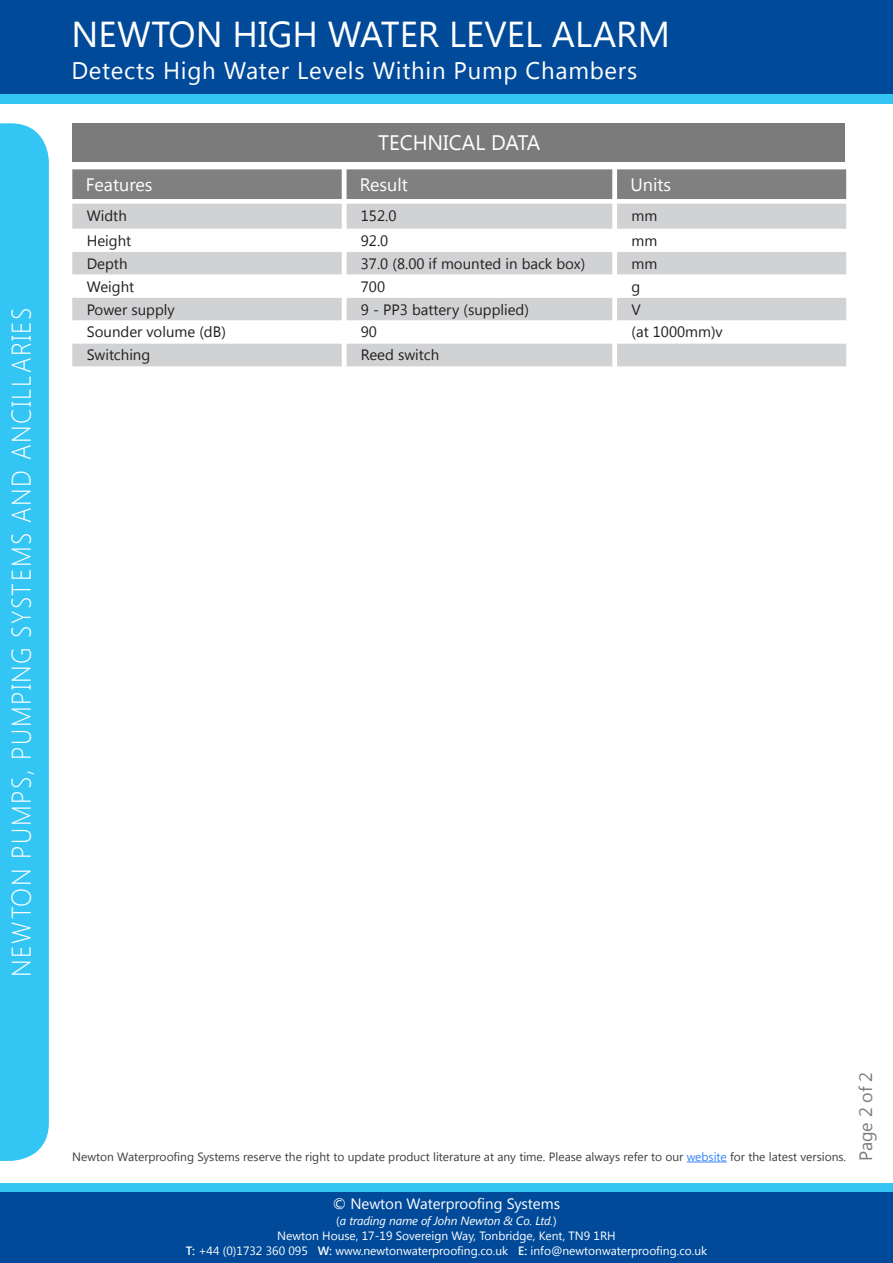
<style>
.page{position:relative;width:893px;height:1263px;background:#fff}
.page>*{position:absolute;margin:0;border:0;box-sizing:border-box;transform-origin:0 0}
.t1{font:36px "Segoe UI";color:#fff}
.t2{font:300 27px "Segoe UI";letter-spacing:.06em;color:#fff;scale:.92 1}
.t3{font:24px "Segoe UI";letter-spacing:.03em;color:#fff}
.Table_header_title{font:21px "Segoe UI";color:#fff}
.Header_text{font:18px "Segoe UI";color:#fff}
.t4{font:18px "Segoe UI";letter-spacing:-.01em;color:#7b7b7b}
.Sergoe_10_black_body{font:15px "Segoe UI";color:#231f20}
.t5{font:15px "Segoe UI";color:#fff}
.t6{font:12px/15.6px "Segoe UI";color:#fff;text-align:center}
.t7{font:12px "Segoe UI";color:#3e3e3f}
.s1{color:#3484ff}
.s2{font-style:italic}
.s3{font-weight:600}
</style>
<div class="page">
<div style="left:0;top:0;width:893px;height:94px;background:#014a99"></div>
<div style="left:0;top:94px;width:893px;height:9px;background:#33c5f3"></div>
<div style="left:0;top:1191px;width:893px;height:72px;background:#014a99"></div>
<div style="left:0;top:1183px;width:893px;height:8px;background:#33c5f3"></div>
<div style="left:0;top:123px;width:49px;height:1038px;background:#33c5f3"></div>
<hr style="left:687px;top:1161px;width:40px;height:1px;background:#3484ff">
<div style="left:72px;top:123px;width:773px;height:39px;background:#7b7b7b"></div>
<svg style="left:72px;top:169px;width:774px;height:35px;background:#949494"></svg>
<svg style="left:72px;top:204px;width:774px;height:162px;fill:#d1d2d4"></svg>
<h2 class="t2" style="left:3px;top:977px;width:729px;rotate:-90deg">NEWTON PUMPS, PUMPING SYSTEMS AND ANCILLARIES</h2>
<h1 class="t1" style="left:71px;top:9px;width:600px">NEWTON HIGH WATER LEVEL ALARM</h1>
<h3 class="t3" style="left:71px;top:54px;width:567px">Detects High Water Levels Within Pump Chambers</h3>
<p class="Table_header_title" style="left:378px;top:128px;width:164px">TECHNICAL DATA</p>
<p class="Header_text" style="left:86px;top:172px;width:68px">Features</p>
<p class="Header_text" style="left:360px;top:172px;width:49px">Result</p>
<p class="Header_text" style="left:630px;top:172px;width:42px">Units</p>
<p class="Sergoe_10_black_body" style="left:87px;top:205px;width:42px">Width</p>
<p class="Sergoe_10_black_body" style="left:361px;top:205px;width:37px">152.0</p>
<p class="Sergoe_10_black_body" style="left:631px;top:205px;width:27px">mm</p>
<p class="Sergoe_10_black_body" style="left:87px;top:230px;width:46px">Height</p>
<p class="Sergoe_10_black_body" style="left:361px;top:230px;width:29px">92.0</p>
<p class="Sergoe_10_black_body" style="left:631px;top:230px;width:27px">mm</p>
<p class="Sergoe_10_black_body" style="left:87px;top:253px;width:42px">Depth</p>
<p class="Sergoe_10_black_body" style="left:361px;top:253px;width:226px">37.0 (8.00 if mounted in back box)</p>
<p class="Sergoe_10_black_body" style="left:631px;top:253px;width:27px">mm</p>
<p class="Sergoe_10_black_body" style="left:87px;top:276px;width:49px">Weight</p>
<p class="Sergoe_10_black_body" style="left:361px;top:276px;width:26px">700</p>
<p class="Sergoe_10_black_body" style="left:631px;top:276px;width:10px">g</p>
<p class="Sergoe_10_black_body" style="left:87px;top:299px;width:89px">Power supply</p>
<p class="Sergoe_10_black_body" style="left:361px;top:299px;width:170px">9 - PP3 battery (supplied)</p>
<p class="Sergoe_10_black_body" style="left:631px;top:299px;width:11px">V</p>
<p class="Sergoe_10_black_body" style="left:87px;top:322px;width:141px">Sounder volume (dB)</p>
<p class="Sergoe_10_black_body" style="left:361px;top:322px;width:18px">90</p>
<p class="Sergoe_10_black_body" style="left:631px;top:322px;width:93px">(at 1000mm)v</p>
<p class="Sergoe_10_black_body" style="left:87px;top:345px;width:65px">Switching</p>
<p class="Sergoe_10_black_body" style="left:361px;top:345px;width:80px">Reed switch</p>
<p class="t7" style="left:72px;top:1148px;width:775px">Newton Waterproofing Systems reserve the right to update product literature at any time. Please always refer to our <span class="s1">website</span> for the latest versions.</p>
<p class="t4" style="left:853px;top:1161px;width:90px;rotate:-90deg">Page 2 of 2</p>
<p class="t5" style="left:333px;top:1193px;width:229px">© Newton Waterproofing Systems</p>
<p class="t6" style="left:277px;top:1212px;width:340px">(<span class="s2">a trading name of John Newton &amp; Co. Ltd.</span>)<br>Newton House, 17-19 Sovereign Way, Tonbridge, Kent, TN9 1RH</p>
<p class="t6" style="left:186px;top:1242px;width:523px"><span class="s3">T:</span> +44 (0)1732 360 095 <span class="s3">W:</span> www.newtonwaterproofing.co.uk <span class="s3">E:</span> info@newtonwaterproofing.co.uk</p>
</div>
